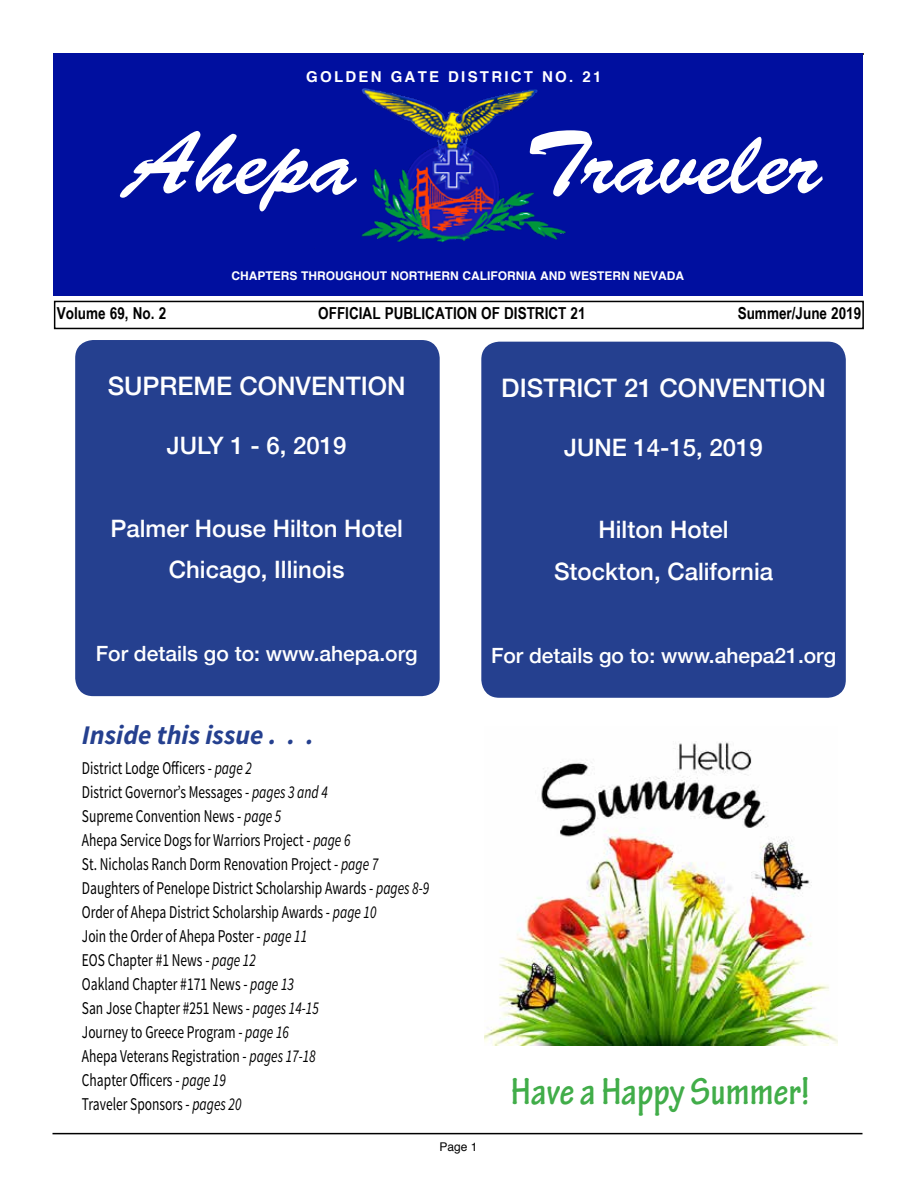
<style>
.page{position:relative;width:918px;height:1188px;background:#fff}
.page>*{position:absolute;margin:0;border:0;box-sizing:border-box;transform-origin:0 0}
.t1{font:90px "Brush Script Std";color:#fff}
.t2{font:700 condensed 40.5px "Tekton Pro";color:#41ad49}
.t3{font:italic 700 27px "Source Sans Pro";color:#25408f}
.t4{font:500 25.5px "Helvetica Neue";color:#fff}
.t5{font:500 24px/41.4px "Helvetica Neue";color:#fff;text-align:center}
.t6{font:500 21px "Helvetica Neue";color:#fff}
.t7{font:18px/24px "Source Sans Pro";color:#000;scale:.75 1}
.t8{font:700 16.5px "Arial Narrow";color:#000}
.t9{font:700 15px "Helvetica";letter-spacing:.15em;color:#fff}
.t10{font:700 12px "Helvetica";color:#fff}
.t11{font:12px "Helvetica";color:#000}
.s1{font-style:italic}
</style>
<div class="page">
<hr style="left:54px;top:53px;width:810px;height:2px;background:#000">
<hr style="left:52px;top:1133px;width:810px;height:1px;background:#000">
<div style="left:53px;top:47px;width:810px;height:249px;background:#000f9f"></div>
<img style="left:361px;top:88px;width:205px;height:155px">
<div style="left:54px;top:301px;width:810px;height:28px;border:2px solid #000"></div>
<div style="left:23px;top:2px;width:863px;height:51px;background:#fff"></div>
<div style="left:481px;top:342px;width:365px;height:356px;background:#25408f;border-radius:18px"></div>
<div style="left:75px;top:340px;width:365px;height:356px;background:#25408f;border-radius:18px"></div>
<img style="left:485px;top:741px;width:352px;height:305px">
<p class="t9" style="left:306px;top:64px;width:297px">GOLDEN GATE DISTRICT NO. 21</p>
<h1 class="t1" style="left:126px;top:113px;width:231px">Ahepa</h1>
<h1 class="t1" style="left:525px;top:113px;width:298px">Traveler</h1>
<p class="t10" style="left:232px;top:266px;width:454px">CHAPTERS THROUGHOUT NORTHERN CALIFORNIA AND WESTERN NEVADA</p>
<p class="t8" style="left:57px;top:304px;width:111px">Volume 69, No. 2</p>
<p class="t8" style="left:318px;top:304px;width:269px">OFFICIAL PUBLICATION OF DISTRICT 21</p>
<p class="t8" style="left:738px;top:304px;width:125px">Summer/June 2019</p>
<h3 class="t4" style="left:108px;top:366px;width:300px">SUPREME CONVENTION</h3>
<h3 class="t4" style="left:501px;top:367px;width:326px">DISTRICT 21 CONVENTION</h3>
<h3 class="t5" style="left:167px;top:423px;width:181px">JULY 1 - 6, 2019</h3>
<h3 class="t5" style="left:564px;top:424px;width:200px">JUNE 14-15, 2019</h3>
<h3 class="t5" style="left:110px;top:506px;width:294px">Palmer House Hilton Hotel<br>Chicago, Illinois</h3>
<h3 class="t5" style="left:554px;top:507px;width:221px">Hilton Hotel<br>Stockton, California</h3>
<p class="t6" style="left:96px;top:637px;width:323px">For details go to: www.ahepa.org</p>
<p class="t6" style="left:491px;top:638px;width:347px">For details go to: www.ahepa21.org</p>
<h3 class="t3" style="left:82px;top:718px;width:233px">Inside this issue . . .</h3>
<p class="t7" style="left:82px;top:756px;width:465px">District Lodge Officers - <span class="s1">page 2<br></span>District Governor’s Messages - <span class="s1">pages 3 and 4<br></span>Supreme Convention News - <span class="s1">page 5<br></span>Ahepa Service Dogs for Warriors Project - <span class="s1">page 6<br></span>St. Nicholas Ranch Dorm Renovation Project - <span class="s1">page 7<br></span>Daughters of Penelope District Scholarship Awards - <span class="s1">pages 8-9<br></span>Order of Ahepa District Scholarship Awards - <span class="s1">page 10<br></span>Join the Order of Ahepa Poster - <span class="s1">page 11<br></span>EOS Chapter #1 News - <span class="s1">page 12<br></span>Oakland Chapter #171 News - <span class="s1">page 13<br></span>San Jose Chapter #251 News - <span class="s1">pages 14-15<br></span>Journey to Greece Program - <span class="s1">page 16<br></span>Ahepa Veterans Registration - <span class="s1">pages 17-18<br></span>Chapter Officers - <span class="s1">page 19<br></span>Traveler Sponsors - <span class="s1">pages 20</span></p>
<p class="t11" style="left:439px;top:1138px;width:40px">Page 1</p>
<h2 class="t2" style="left:511px;top:1068px;width:300px">Have a Happy Summer!</h2>
</div>
